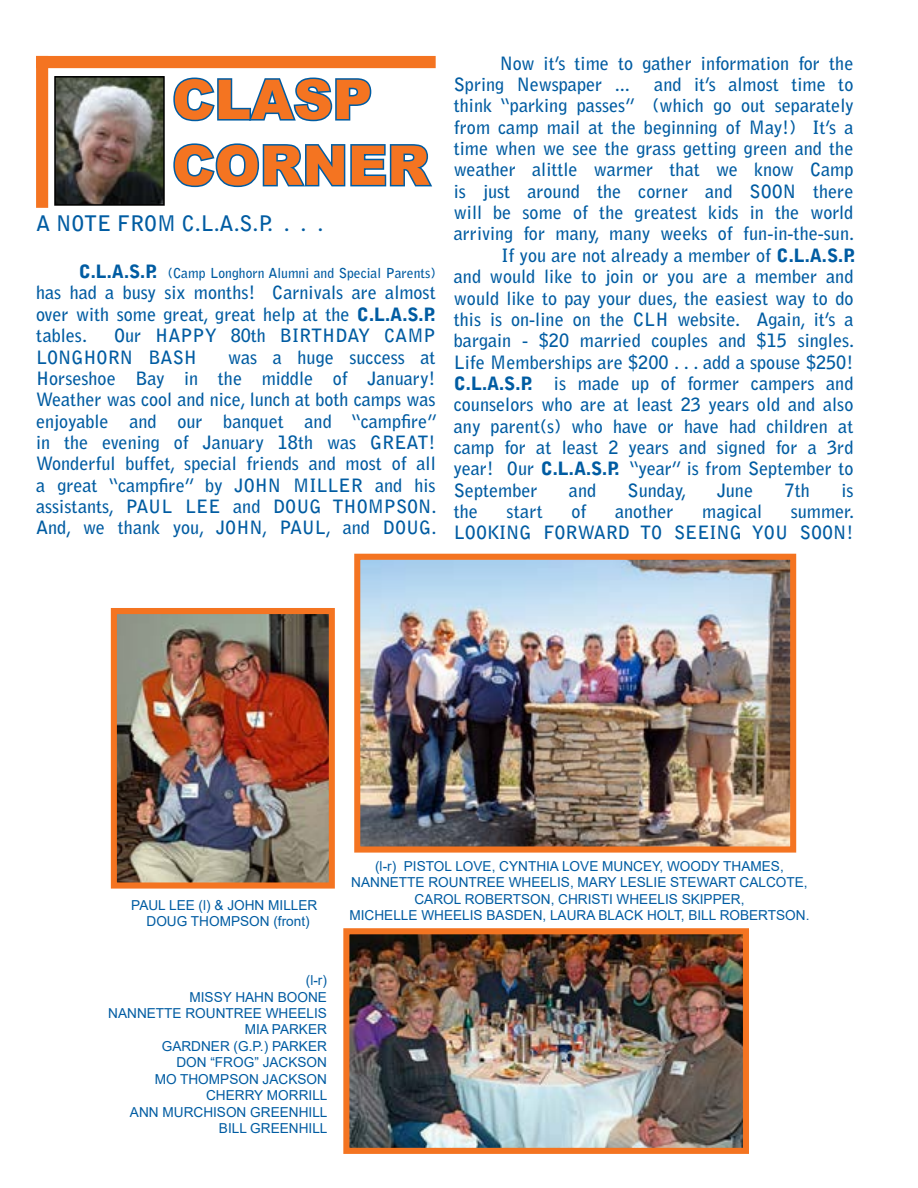
<style>
.page{position:relative;width:918px;height:1188px;background:#fff}
.page>*{position:absolute;margin:0;border:0;box-sizing:border-box;transform-origin:0 0}
.t1{font:900 54.9px/65.8px "Arial";color:#f47421}
.t2{font:700 21.3px "Bell Gothic Std";color:#005ca2}
.t3{font:700 18.3px/21.3px "Bell Gothic Std";color:#005ca2}
.t4{font:13.65px/16.5px "Arial";color:#005ca2;text-align:center}
.t5{font:700 13.65px "Bell Gothic Std";color:#005ca2}
.s1{font-weight:900;font-size:18.3px}
.s2{font-weight:900}
</style>
<div class="page">
<img style="left:57px;top:79px;width:105px;height:124px">
<div style="left:54px;top:76px;width:111px;height:130px;border:2px solid #000"></div>
<svg style="left:173px;top:77px;width:199px;height:45px"></svg>
<svg style="left:173px;top:143px;width:260px;height:45px"></svg>
<div style="left:36px;top:56px;width:12px;height:152px;background:#f47421"></div>
<div style="left:36px;top:56px;width:400px;height:12px;background:#f47421"></div>
<img style="left:350px;top:935px;width:392px;height:212px">
<div style="left:343px;top:928px;width:406px;height:226px;border:6px solid #f47421"></div>
<img style="left:118px;top:615px;width:210px;height:267px">
<div style="left:111px;top:608px;width:224px;height:281px;border:6px solid #f47421"></div>
<img style="left:361px;top:561px;width:428px;height:285px">
<div style="left:354px;top:554px;width:442px;height:299px;border:6px solid #f47421"></div>
<h1 class="t1" style="left:172px;top:65px;width:259px">CLASP<br>CORNER</h1>
<p class="t2" style="left:36px;top:211px;width:289px">A NOTE FROM C.L.A.S.P. . . .</p>
<p class="t5" style="left:79px;top:265px;width:359px"><span class="s1">C.L.A.S.P.</span> (Camp Longhorn Alumni and Special Parents)</p>
<p class="t3" style="left:36px;top:282px;width:401px;text-align:justify">has had a busy six months! Carnivals are almost over with some great, great help at the <span class="s2">C.L.A.S.P. </span>tables.</p>
<p class="t3" style="left:36px;top:325px;width:401px;text-indent:78px">Our HAPPY 80th BIRTHDAY CAMP<br>LONGHORN BASH</p>
<p class="t3" style="left:36px;top:346px;width:403px;text-align:justify;text-indent:192px">was a huge success at Horseshoe Bay in the middle of January!<br>Weather was cool and nice, lunch at both camps was enjoyable and our banquet and “campfire” in the evening of January 18th was GREAT!<br>Wonderful buffet, special friends and most of all a great “campfire” by JOHN MILLER and his assistants, PAUL LEE and DOUG THOMPSON.<br>And, we thank you, JOHN, PAUL, and DOUG.</p>
<p class="t3" style="left:454px;top:52px;width:401px;text-indent:46px">Now it’s time to gather information for the<br>Spring Newspaper ...</p>
<p class="t3" style="left:654px;top:74px;width:201px">and it’s almost time to</p>
<p class="t3" style="left:454px;top:95px;width:401px">think “parking passes” (which go out separately</p>
<p class="t3" style="left:454px;top:117px;width:401px">from camp mail at the beginning of May!) It’s a</p>
<p class="t3" style="left:454px;top:138px;width:401px">time when we see the grass getting green and the</p>
<p class="t3" style="left:454px;top:159px;width:401px">weather alittle warmer that we know Camp</p>
<p class="t3" style="left:454px;top:181px;width:401px">is just around the corner and SOON there</p>
<p class="t3" style="left:454px;top:202px;width:401px">will be some of the greatest kids in the world</p>
<p class="t3" style="left:454px;top:223px;width:402px">arriving for many, many weeks of fun-in-the-sun.</p>
<p class="t3" style="left:502px;top:245px;width:355px">If you are not already a member of <span class="s2">C.L.A.S.P.</span></p>
<p class="t3" style="left:454px;top:266px;width:401px">and would like to join or you are a member and</p>
<p class="t3" style="left:454px;top:287px;width:401px">would like to pay your dues, the easiest way to do</p>
<p class="t3" style="left:454px;top:309px;width:401px">this is on-line on the CLH website. Again, it’s a</p>
<p class="t3" style="left:454px;top:330px;width:402px">bargain - $20 married couples and $15 singles.</p>
<p class="t3" style="left:454px;top:351px;width:401px">Life Memberships are $200 . . . add a spouse $250!</p>
<p class="t3" style="left:454px;top:373px;width:401px"><span class="s2">C.L.A.S.P.</span> is made up of former campers and</p>
<p class="t3" style="left:454px;top:394px;width:401px">counselors who are at least 23 years old and also</p>
<p class="t3" style="left:454px;top:415px;width:401px">any parent(s) who have or have had children at</p>
<p class="t3" style="left:454px;top:437px;width:401px">camp for at least 2 years and signed for a 3rd</p>
<p class="t3" style="left:454px;top:458px;width:401px">year! Our <span class="s2">C.L.A.S.P.</span> “year” is from September to</p>
<p class="t3" style="left:454px;top:480px;width:85px">September</p>
<p class="t3" style="left:569px;top:480px;width:29px">and</p>
<p class="t3" style="left:628px;top:480px;width:61px">Sunday,</p>
<p class="t3" style="left:717px;top:480px;width:38px">June</p>
<p class="t3" style="left:785px;top:480px;width:27px">7th</p>
<p class="t3" style="left:841px;top:480px;width:14px">is</p>
<p class="t3" style="left:454px;top:501px;width:26px">the</p>
<p class="t3" style="left:507px;top:501px;width:38px">start</p>
<p class="t3" style="left:571px;top:501px;width:17px">of</p>
<p class="t3" style="left:615px;top:501px;width:60px">another</p>
<p class="t3" style="left:702px;top:501px;width:61px">magical</p>
<p class="t3" style="left:454px;top:501px;width:402px;text-align:right">summer.<br>LOOKING FORWARD TO SEEING YOU SOON!</p>
<p class="t4" style="left:131px;top:896px;width:188px">PAUL LEE (l) &amp; JOHN MILLER<br>DOUG THOMPSON (front)</p>
<p class="t4" style="left:108px;top:972px;width:221px;text-align:right">(l-r)<br>MISSY HAHN BOONE<br>NANNETTE ROUNTREE WHEELIS<br>MIA PARKER<br>GARDNER (G.P.) PARKER<br>DON “FROG” JACKSON<br>MO THOMPSON JACKSON<br>CHERRY MORRILL<br>ANN MURCHISON GREENHILL<br>BILL GREENHILL</p>
<p class="t4" style="left:349px;top:858px;width:462px">(l-r) PISTOL LOVE, CYNTHIA LOVE MUNCEY, WOODY THAMES, NANNETTE ROUNTREE WHEELIS, MARY LESLIE STEWART CALCOTE, CAROL ROBERTSON, CHRISTI WHEELIS SKIPPER,<br>MICHELLE WHEELIS BASDEN, LAURA BLACK HOLT, BILL ROBERTSON.</p>
</div>
